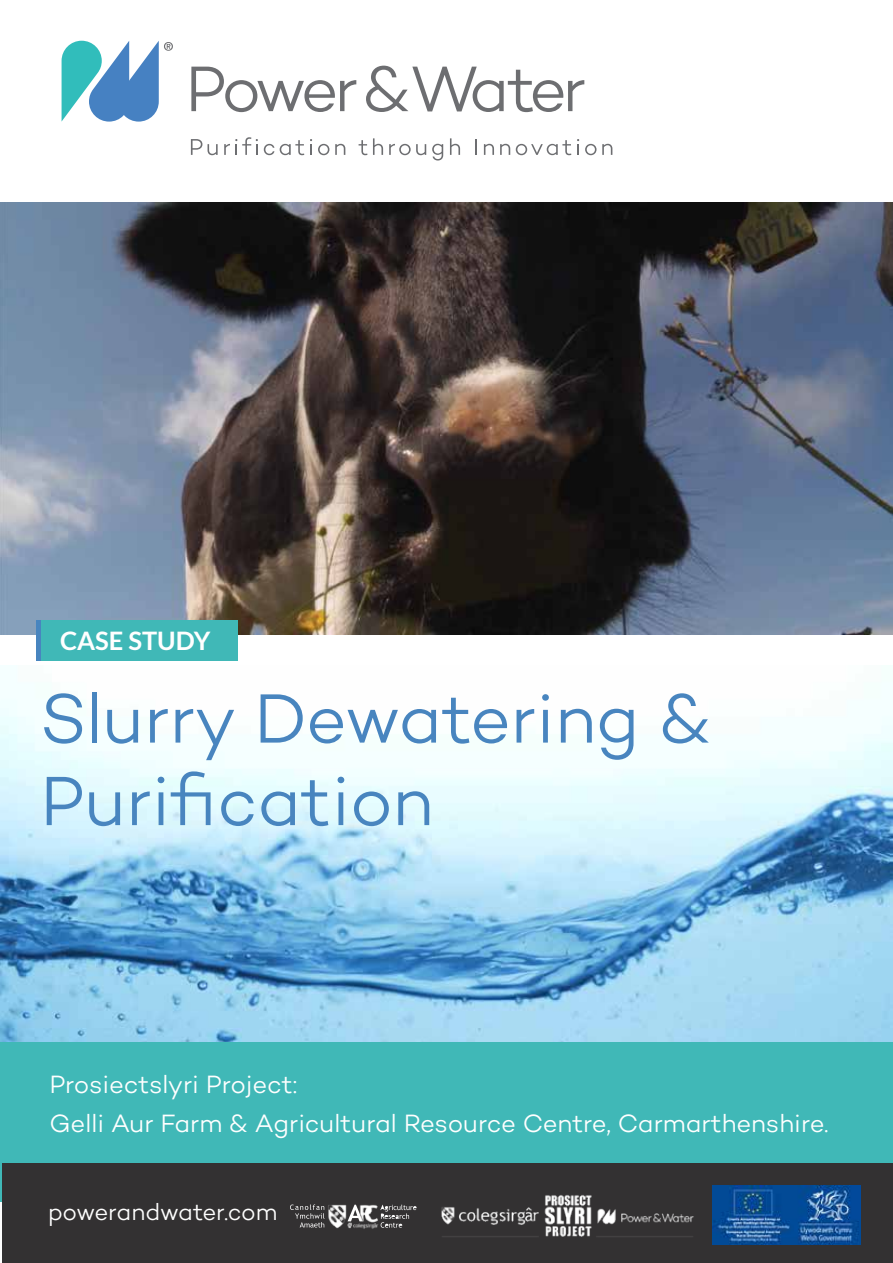
<style>
.page{position:relative;width:893px;height:1263px;background:#fff}
.page>*{position:absolute;margin:0;border:0;box-sizing:border-box;transform-origin:0 0}
.t1{font:70.95px/82.5px "Campton Light DEMO";color:#4885bf}
.t2{font:25.5px/39px "Campton Light DEMO";letter-spacing:-.005em;color:#fff}
.t3{font:700 25.5px "Lato";color:#fff}
.t4{font:24px "Campton Light DEMO";letter-spacing:-.01em;color:#fff}
</style>
<div class="page">
<img style="left:0;top:202px;width:893px;height:432px">
<img style="left:0;top:698px;width:892px;height:344px">
<div style="left:36px;top:620px;width:196px;height:40px;background:#4885bf"></div>
<div style="left:41px;top:620px;width:196px;height:40px;background:#40b8b7"></div>
<svg style="left:191px;top:67px;width:165px;height:45px"></svg>
<svg style="left:366px;top:66px;width:218px;height:46px"></svg>
<svg style="left:191px;top:139px;width:11px;height:16px"></svg>
<svg style="left:208px;top:144px;width:10px;height:11px"></svg>
<svg style="left:224px;top:137px;width:34px;height:18px"></svg>
<svg style="left:264px;top:144px;width:10px;height:11px"></svg>
<svg style="left:280px;top:140px;width:24px;height:15px"></svg>
<svg style="left:310px;top:139px;width:2px;height:16px"></svg>
<svg style="left:318px;top:144px;width:11px;height:11px"></svg>
<svg style="left:335px;top:144px;width:10px;height:11px"></svg>
<svg style="left:359px;top:140px;width:8px;height:15px"></svg>
<svg style="left:373px;top:138px;width:10px;height:17px"></svg>
<svg style="left:389px;top:144px;width:37px;height:11px"></svg>
<svg style="left:432px;top:144px;width:11px;height:17px"></svg>
<svg style="left:450px;top:138px;width:10px;height:17px"></svg>
<svg style="left:475px;top:139px;width:2px;height:16px"></svg>
<svg style="left:484px;top:144px;width:10px;height:11px"></svg>
<svg style="left:500px;top:144px;width:10px;height:11px"></svg>
<svg style="left:516px;top:140px;width:55px;height:15px"></svg>
<svg style="left:577px;top:139px;width:2px;height:16px"></svg>
<svg style="left:585px;top:144px;width:11px;height:11px"></svg>
<svg style="left:602px;top:144px;width:10px;height:11px"></svg>
<svg style="left:62px;top:41px;width:111px;height:81px"></svg>
<div style="left:0;top:1042px;width:893px;height:160px;background:#40b8b7"></div>
<div style="left:2px;top:1164px;width:891px;height:99px;background:#333132"></div>
<img style="left:441px;top:1185px;width:275px;height:60px">
<img style="left:712px;top:1186px;width:148px;height:58px">
<img style="left:290px;top:1204px;width:127px;height:25px">
<p class="t3" style="left:60px;top:626px;width:152px">CASE STUDY</p>
<h1 class="t1" style="left:40px;top:679px;width:672px">Slurry Dewatering &amp;<br>Purification</h1>
<p class="t2" style="left:49px;top:1066px;width:781px">Prosiectslyri Project:<br>Gelli Aur Farm &amp; Agricultural Resource Centre, Carmarthenshire.</p>
<p class="t4" style="left:48px;top:1199px;width:231px">powerandwater.com</p>
</div>
